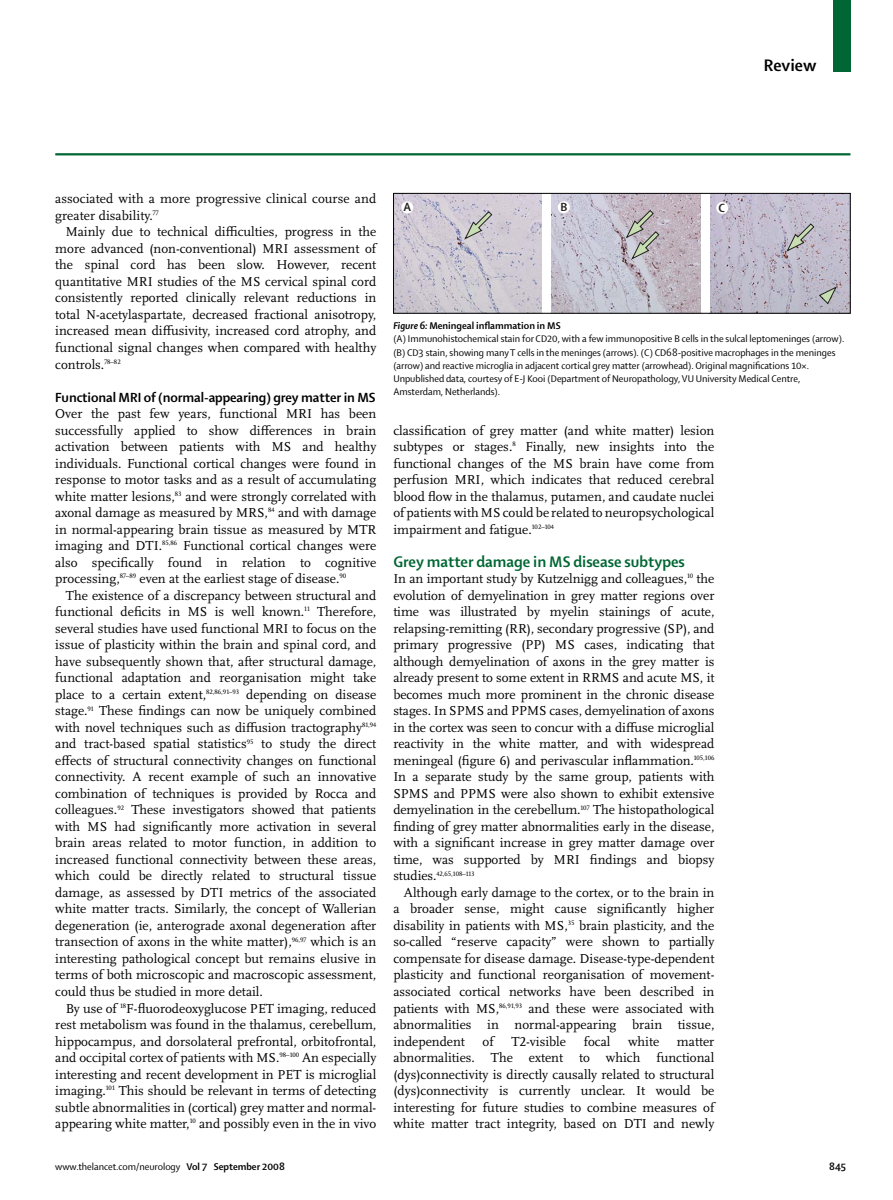
<style>
.page{position:relative;width:893px;height:1200px;background:#fff}
.page>*{position:absolute;margin:0;border:0;box-sizing:border-box;transform-origin:0 0}
.t1{font:700 18px "Shaker 2 Lancet";color:#000}
.t2{font:700 16.5px "Shaker 2 Lancet";color:#063}
.t3{font:700 14.25px "Shaker 2 Lancet";letter-spacing:-.005em;color:#000}
.t4{font:13.5px/16.5px "Scala Lancet Pro";color:#000;text-align:justify}
.t5{font:700 12.75px "Shaker 2 Lancet";color:#231f20}
.t6{font:10.5px/13.2px "Shaker 2 Lancet";color:#000}
.t7{font:700 10.5px "Shaker 2 Lancet";color:#000}
.t8{font:6.75px "Scala Lancet Pro";letter-spacing:-.005em;color:#000}
.s1{font-weight:700;font-style:italic}
.s2{font-weight:700}
.s3{font-style:italic}
.s4{font-size:13.5px}
</style>
<div class="page">
<div style="left:833px;top:0;width:17px;height:71px;background:#063"></div>
<hr style="left:55px;top:153px;width:795px;height:2px;background:#063">
<img style="left:395px;top:195px;width:453px;height:116px">
<div style="left:542px;top:193px;width:9px;height:120px;background:#fff"></div>
<div style="left:701px;top:193px;width:9px;height:120px;background:#fff"></div>
<div style="left:558px;top:201px;width:12px;height:12px;background:#fff;border-radius:50%"></div>
<div style="left:401px;top:201px;width:12px;height:12px;background:#fff;border-radius:50%"></div>
<div style="left:716px;top:202px;width:12px;height:12px;background:#fff;border-radius:50%"></div>
<svg style="left:786px;top:223px;width:29px;height:29px"></svg>
<svg style="left:818px;top:285px;width:19px;height:20px"></svg>
<svg style="left:625px;top:209px;width:35px;height:51px;background:#b2aeaf"></svg>
<svg style="left:464px;top:211px;width:29px;height:29px"></svg>
<div style="left:393px;top:193px;width:457px;height:120px;border:1px solid #000"></div>
<h1 class="t1" style="left:764px;top:58px;width:54px">Review</h1>
<p class="t4" style="left:55px;top:192px;width:322px">associated with a more progressive clinical course and greater disability.<sup>77</sup></p>
<p class="t4" style="left:55px;top:225px;width:323px;text-indent:11px">Mainly due to technical difficulties, progress in the more advanced (non-conventional) MRI assessment of the spinal cord has been slow. However, recent quantitative MRI studies of the MS cervical spinal cord consistently reported clinically relevant reductions in total N-acetylaspartate, decreased fractional anisotropy, increased mean diffusivity, increased cord atrophy, and functional signal changes when compared with healthy controls.<sup>78–82</sup></p>
<p class="t3" style="left:55px;top:391px;width:322px">Functional MRI of (normal-appearing) grey matter in MS</p>
<p class="t4" style="left:55px;top:406px;width:323px">Over the past few years, functional MRI has been successfully applied to show differences in brain activation between patients with MS and healthy individuals. Functional cortical changes were found in response to motor tasks and as a result of accumulating white matter lesions,<sup>83</sup> and were strongly correlated with axonal damage as measured by MRS,<sup>84</sup> and with damage in normal-appearing brain tissue as measured by MTR imaging and DTI.<sup>85,86</sup> Functional cortical changes were also specifically found in relation to cognitive processing,<sup>87–89</sup> even at the earliest stage of disease.<sup>90</sup></p>
<p class="t4" style="left:55px;top:588px;width:323px;text-indent:11px">The existence of a discrepancy between structural and functional deficits in MS is well known.<sup>11</sup> Therefore, several studies have used functional MRI to focus on the issue of plasticity within the brain and spinal cord, and have subsequently shown that, after structural damage, functional adaptation and reorganisation might take place to a certain extent,<sup>82,86,91–93</sup> depending on disease stage.<sup>91</sup> These findings can now be uniquely combined with novel techniques such as diffusion tractography<sup>81,94 </sup>and tract-based spatial statistics<sup>95</sup> to study the direct effects of structural connectivity changes on functional connectivity. A recent example of such an innovative combination of techniques is provided by Rocca and colleagues.<sup>92</sup> These investigators showed that patients with MS had significantly more activation in several brain areas related to motor function, in addition to increased functional connectivity between these areas, which could be directly related to structural tissue damage, as assessed by DTI metrics of the associated white matter tracts. Similarly, the concept of Wallerian degeneration (ie, anterograde axonal degeneration after transection of axons in the white matter),<sup>96,97</sup> which is an interesting pathological concept but remains elusive in terms of both microscopic and macroscopic assessment, could thus be studied in more detail.</p>
<p class="t4" style="left:55px;top:1000px;width:323px;text-indent:11px">By use of <sup>18</sup>F-fluorodeoxyglucose PET imaging, reduced rest metabolism was found in the thalamus, cerebellum, hippocampus, and dorsolateral prefrontal, orbitofrontal, and occipital cortex of patients with MS.<sup>98–100</sup> An especially interesting and recent development in PET is microglial imaging.<sup>101</sup> This should be relevant in terms of detecting subtle abnormalities in (cortical) grey matter and normal&shy;appearing white matter,<sup>10</sup> and possibly even in the in vivo</p>
<p class="t5" style="left:403px;top:202px;width:9px">A</p>
<p class="t5" style="left:560px;top:202px;width:8px">B</p>
<p class="t5" style="left:718px;top:202px;width:8px">C</p>
<p class="t6" style="left:393px;top:320px;width:452px"><span class="s1">Figure 6:</span> <span class="s2">Meningeal inflammation in MS<br></span>(A) Immunohistochemical stain for CD20, with a few immunopositive B cells in the sulcal leptomeninges (arrow). (B) CD3 stain, showing many T cells in the meninges (arrows). (C) CD68-positive macrophages in the meninges (arrow) and reactive microglia in adjacent cortical grey matter (arrowhead). Original magnifications 10×.<br>Unpublished data, courtesy of E-J Kooi (Department of Neuropathology, VU University Medical Centre, Amsterdam, Netherlands).</p>
<p class="t4" style="left:393px;top:423px;width:323px">classification of grey matter (and white matter) lesion subtypes or stages.<sup>8</sup> Finally, new insights into the functional changes of the MS brain have come from perfusion MRI, which indicates that reduced cerebral blood flow in the thalamus, putamen, and caudate nuclei of patients with MS could be related to neuropsychological impairment and fatigue.<sup>102–104</sup></p>
<p class="t2" style="left:393px;top:554px;width:293px">Grey matter damage in MS disease subtypes</p>
<p class="t4" style="left:393px;top:571px;width:323px">In an important study by Kutzelnigg and colleagues,<sup>10</sup> the evolution of demyelination in grey matter regions over time was illustrated by myelin stainings of acute, relapsing-remitting (RR), secondary progressive (SP), and primary progressive (PP) MS cases, indicating that although demyelination of axons in the grey matter is already present to some extent in RRMS and acute MS, it becomes much more prominent in the chronic disease stages. In SPMS and PPMS cases, demyelination of axons in the cortex was seen to concur with a diffuse microglial reactivity in the white matter, and with widespread meningeal (figure 6) and perivascular inflammation<span class="s3">.</span><sup>105,106<br></sup>In a separate study by the same group, patients with SPMS and PPMS were also shown to exhibit extensive demyelination in the cerebellum.<sup>107</sup> The histopathological finding of grey matter abnormalities early in the disease, with a significant increase in grey matter damage over time, was supported by MRI findings and biopsy</p>
<p class="t8" style="left:393px;top:870px;width:83px"><span class="s4">studies.</span>42,65,108–113</p>
<p class="t4" style="left:393px;top:885px;width:323px;text-indent:11px">Although early damage to the cortex, or to the brain in a broader sense, might cause significantly higher disability in patients with MS,<sup>35</sup> brain plasticity, and the so-called “reserve capacity” were shown to partially compensate for disease damage. Disease-type-dependent plasticity and functional reorganisation of movement&shy;associated cortical networks have been described in patients with MS,<sup>86,91,93</sup> and these were associated with abnormalities in normal-appearing brain tissue, independent</p>
<p class="t4" style="left:483px;top:1033px;width:13px">of</p>
<p class="t4" style="left:511px;top:1033px;width:56px">T2-visible</p>
<p class="t4" style="left:584px;top:1033px;width:28px">focal</p>
<p class="t4" style="left:628px;top:1033px;width:33px">white</p>
<p class="t4" style="left:393px;top:1033px;width:323px;text-indent:284px">matter abnormalities. The extent to which functional (dys)connectivity is directly causally related to structural (dys)connectivity is currently unclear. It would be interesting for future studies to combine measures of white matter tract integrity, based on DTI and newly</p>
<p class="t6" style="left:55px;top:1160px;width:231px">www.thelancet.com/neurology <span class="s2">Vol 7 September 2008</span></p>
<p class="t7" style="left:829px;top:1162px;width:18px">845</p>
</div>
